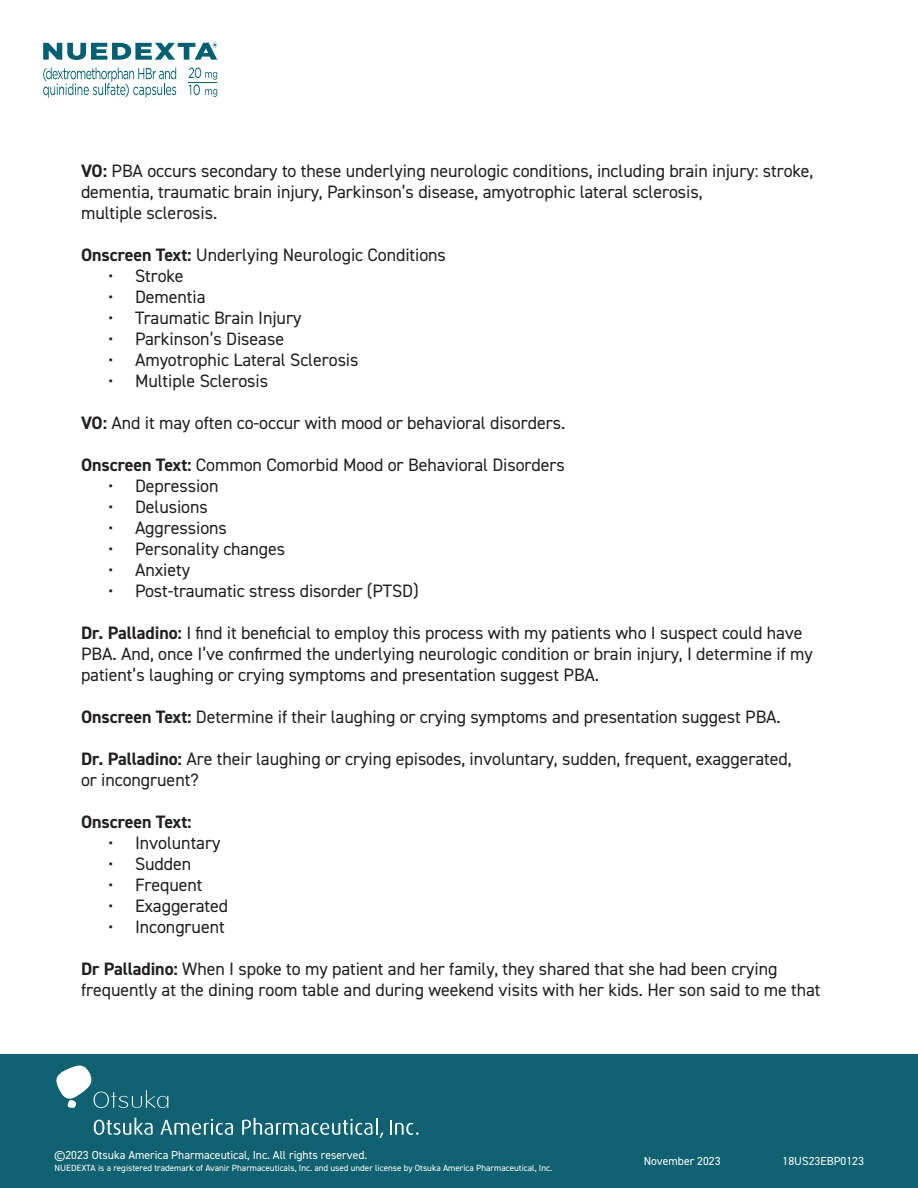
<style>
.page{position:relative;width:918px;height:1188px;background:#fff}
.page>*{position:absolute;margin:0;border:0;box-sizing:border-box;transform-origin:0 0}
.NUEDEXTA_October_2023_Transcript{font:18px/21px "DIN2014";letter-spacing:-.005em;color:#231f20}
.NUEDEXTA_October_2023_Transcript-2{font:700 18px "DIN2014";letter-spacing:-.005em;color:#231f20}
.t1{font:11.7px "DIN2014";color:#fff}
.t2{font:9px "DIN2014";color:#fff}
.s1{font-weight:700}
</style>
<div class="page">
<div style="left:0;top:1054px;width:918px;height:134px;background:#106171"></div>
<svg style="left:43px;top:68px;width:133px;height:30px"></svg>
<svg style="left:189px;top:68px;width:28px;height:29px"></svg>
<svg style="left:43px;top:43px;width:174px;height:17px"></svg>
<svg style="left:56px;top:1065px;width:112px;height:43px"></svg>
<svg style="left:94px;top:1118px;width:59px;height:17px"></svg>
<svg style="left:160px;top:1119px;width:73px;height:16px"></svg>
<svg style="left:390px;top:1120px;width:29px;height:15px"></svg>
<svg style="left:242px;top:1118px;width:141px;height:20px"></svg>
<p class="NUEDEXTA_October_2023_Transcript" style="left:81px;top:160px;width:734px"><span class="s1">VO:</span> PBA occurs secondary to these underlying neurologic conditions, including brain injury: stroke, dementia, traumatic brain injury, Parkinson’s disease, amyotrophic lateral sclerosis,<br>multiple sclerosis.</p>
<p class="NUEDEXTA_October_2023_Transcript" style="left:81px;top:244px;width:367px"><span class="s1">Onscreen Text:</span> Underlying Neurologic Conditions</p>
<p class="NUEDEXTA_October_2023_Transcript" style="left:108px;top:265px;width:77px">• Stroke</p>
<p class="NUEDEXTA_October_2023_Transcript" style="left:108px;top:286px;width:99px">• Dementia</p>
<p class="NUEDEXTA_October_2023_Transcript" style="left:108px;top:307px;width:195px">• Traumatic Brain Injury</p>
<p class="NUEDEXTA_October_2023_Transcript" style="left:108px;top:328px;width:178px">• Parkinson’s Disease</p>
<p class="NUEDEXTA_October_2023_Transcript" style="left:108px;top:349px;width:252px">• Amyotrophic Lateral Sclerosis</p>
<p class="NUEDEXTA_October_2023_Transcript" style="left:108px;top:370px;width:162px">• Multiple Sclerosis</p>
<p class="NUEDEXTA_October_2023_Transcript" style="left:81px;top:412px;width:486px"><span class="s1">VO:</span> And it may often co-occur with mood or behavioral disorders.</p>
<p class="NUEDEXTA_October_2023_Transcript" style="left:81px;top:454px;width:485px"><span class="s1">Onscreen Text:</span> Common Comorbid Mood or Behavioral Disorders</p>
<p class="NUEDEXTA_October_2023_Transcript" style="left:108px;top:475px;width:112px">• Depression</p>
<p class="NUEDEXTA_October_2023_Transcript" style="left:108px;top:496px;width:101px">• Delusions</p>
<p class="NUEDEXTA_October_2023_Transcript" style="left:108px;top:517px;width:120px">• Aggressions</p>
<p class="NUEDEXTA_October_2023_Transcript" style="left:108px;top:538px;width:179px">• Personality changes</p>
<p class="NUEDEXTA_October_2023_Transcript" style="left:108px;top:559px;width:84px">• Anxiety</p>
<p class="NUEDEXTA_October_2023_Transcript" style="left:108px;top:580px;width:312px">• Post-traumatic stress disorder (PTSD)</p>
<p class="NUEDEXTA_October_2023_Transcript" style="left:81px;top:622px;width:734px"><span class="s1">Dr. Palladino:</span> I find it beneficial to employ this process with my patients who I suspect could have<br>PBA. And, once I’ve confirmed the underlying neurologic condition or brain injury, I determine if my patient’s laughing or crying symptoms and presentation suggest PBA.</p>
<p class="NUEDEXTA_October_2023_Transcript" style="left:81px;top:706px;width:701px"><span class="s1">Onscreen Text:</span> Determine if their laughing or crying symptoms and presentation suggest PBA.</p>
<p class="NUEDEXTA_October_2023_Transcript" style="left:81px;top:748px;width:712px"><span class="s1">Dr. Palladino:</span> Are their laughing or crying episodes, involuntary, sudden, frequent, exaggerated, or incongruent?</p>
<p class="NUEDEXTA_October_2023_Transcript-2" style="left:81px;top:810px;width:112px">Onscreen Text:</p>
<p class="NUEDEXTA_October_2023_Transcript" style="left:108px;top:832px;width:114px">• Involuntary</p>
<p class="NUEDEXTA_October_2023_Transcript" style="left:108px;top:853px;width:85px">• Sudden</p>
<p class="NUEDEXTA_October_2023_Transcript" style="left:108px;top:874px;width:96px">• Frequent</p>
<p class="NUEDEXTA_October_2023_Transcript" style="left:108px;top:895px;width:122px">• Exaggerated</p>
<p class="NUEDEXTA_October_2023_Transcript" style="left:108px;top:916px;width:118px">• Incongruent</p>
<p class="NUEDEXTA_October_2023_Transcript" style="left:81px;top:958px;width:741px"><span class="s1">Dr Palladino:</span> When I spoke to my patient and her family, they shared that she had been crying frequently at the dining room table and during weekend visits with her kids. Her son said to me that</p>
<p class="t1" style="left:54px;top:1148px;width:315px">©2023 Otsuka America Pharmaceutical, Inc. All rights reserved.</p>
<p class="t2" style="left:54px;top:1162px;width:499px">NUEDEXTA is a registered trademark of Avanir Pharmaceuticals, Inc. and used under license by Otsuka America Pharmaceutical, Inc.</p>
<p class="t1" style="left:644px;top:1154px;width:78px">November 2023</p>
<p class="t1" style="left:783px;top:1154px;width:83px">18US23EBP0123</p>
</div>
